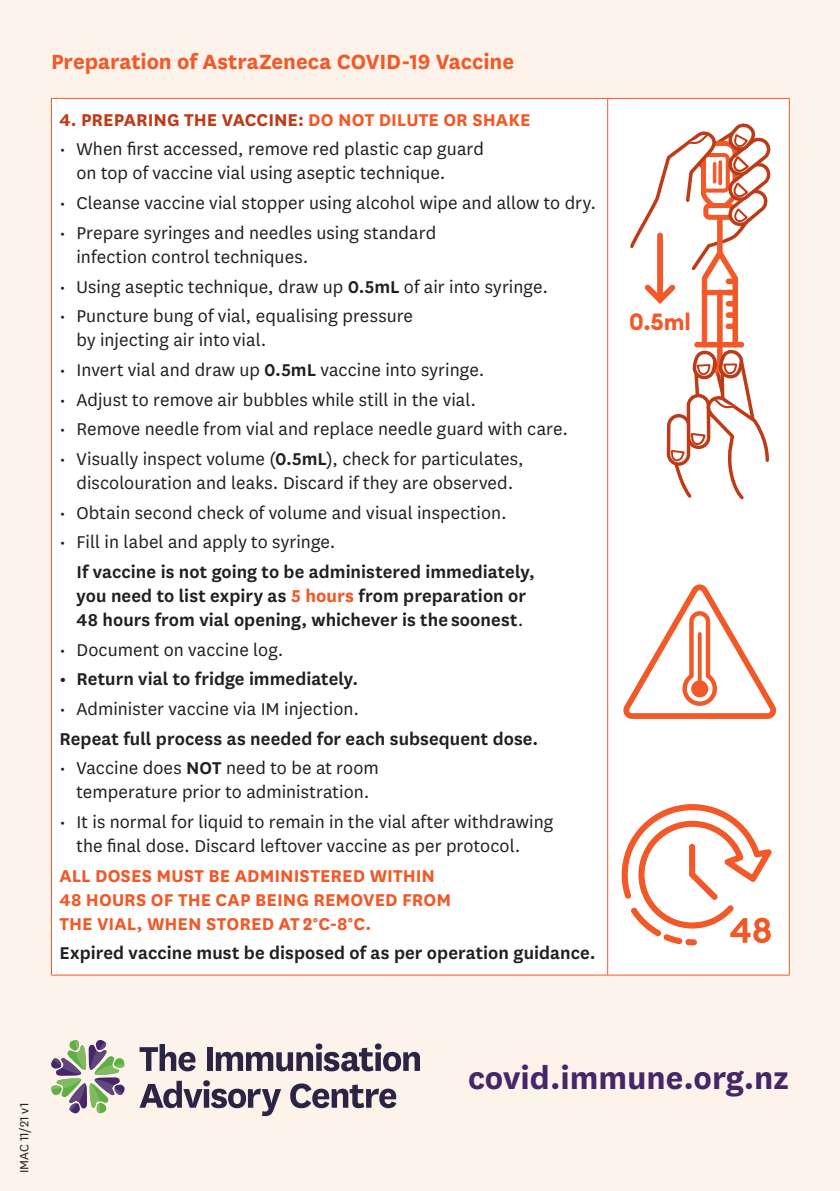
<style>
.page{position:relative;width:840px;height:1191px;background:#fff}
.page>*{position:absolute;margin:0;border:0;box-sizing:border-box;transform-origin:0 0}
.t1{font:700 36px "National";color:#452769}
.t2{font:700 24px "National";color:#f15929}
.t3{font:700 23.2px "Euclid Circular B";color:#f15929}
.t4{font:20px/24px "National";letter-spacing:.005em;color:#231f20}
.t5{font:600 20px/24px "National";letter-spacing:.005em;color:#231f20}
.t6{font:700 20px/24px "National";letter-spacing:.005em;color:#f15929}
.t7{font:700 20px "National";letter-spacing:.005em;color:#bd3b17}
.t8{font:14px "National";color:#231f20}
.s1{color:#f15929}
.s2{font-weight:600}
.s3{font-weight:700;color:#f15929}
.s4{font-weight:400}
</style>
<div class="page">
<div style="left:0;top:0;width:839px;height:1191px;background:#fdf3eb"></div>
<div style="left:52px;top:99px;width:736px;height:875px;background:#fff"></div>
<hr style="left:51px;top:98px;width:556px;height:1px;background:#f15929">
<hr style="left:51px;top:99px;width:1px;height:875px;background:#f15929">
<hr style="left:607px;top:98px;width:182px;height:1px;background:#f15929">
<hr style="left:607px;top:99px;width:1px;height:875px;background:#f15929">
<hr style="left:788px;top:99px;width:1px;height:875px;background:#f15929">
<hr style="left:51px;top:974px;width:556px;height:1px;background:#f15929">
<hr style="left:607px;top:974px;width:182px;height:1px;background:#f15929">
<svg style="left:628px;top:123px;width:141px;height:376px;background:#f7e0d9"></svg>
<svg style="left:656px;top:235px;width:6px;height:65px"></svg>
<svg style="left:623px;top:584px;width:152px;height:135px;background:#fcdfd6"></svg>
<svg style="left:621px;top:804px;width:150px;height:141px;background:#fbd9cf"></svg>
<svg style="left:51px;top:1039px;width:74px;height:75px"></svg>
<svg style="left:139px;top:1044px;width:56px;height:27px"></svg>
<div style="left:207px;top:1047px;width:6px;height:24px;background:#2b2445"></div>
<svg style="left:216px;top:1043px;width:204px;height:28px"></svg>
<svg style="left:139px;top:1080px;width:142px;height:36px"></svg>
<svg style="left:290px;top:1083px;width:106px;height:25px"></svg>
<p class="t2" style="left:51px;top:45px;width:464px">Preparation of AstraZeneca COVID-19 Vaccine</p>
<p class="t7" style="left:59px;top:105px;width:472px">4. PREPARING THE VACCINE: <span class="s1">DO NOT DILUTE OR SHAKE</span></p>
<p class="t4" style="left:76px;top:136px;width:409px;text-indent:-17px">• When first accessed, remove red plastic cap guard on top of vaccine vial using aseptic technique.</p>
<p class="t4" style="left:59px;top:190px;width:538px">• Cleanse vaccine vial stopper using alcohol wipe and allow to dry.</p>
<p class="t4" style="left:76px;top:220px;width:361px;text-indent:-17px">• Prepare syringes and needles using standard infection control techniques.</p>
<p class="t4" style="left:59px;top:273px;width:490px">• Using aseptic technique, draw up <span class="s2">0.5mL</span> of air into syringe.</p>
<p class="t4" style="left:76px;top:303px;width:338px;text-indent:-17px">• Puncture bung of vial, equalising pressure by injecting air into vial.</p>
<p class="t4" style="left:59px;top:357px;width:426px">• Invert vial and draw up <span class="s2">0.5mL</span> vaccine into syringe.</p>
<p class="t4" style="left:59px;top:386px;width:418px">• Adjust to remove air bubbles while still in the vial.</p>
<p class="t4" style="left:59px;top:416px;width:510px">• Remove needle from vial and replace needle guard with care.</p>
<p class="t4" style="left:59px;top:446px;width:465px;text-align:center">• Visually inspect volume (<span class="s2">0.5mL</span>), check for particulates, discolouration and leaks. Discard if they are observed.</p>
<p class="t4" style="left:59px;top:499px;width:448px">• Obtain second check of volume and visual inspection.</p>
<p class="t4" style="left:59px;top:529px;width:277px">• Fill in label and apply to syringe.</p>
<p class="t5" style="left:76px;top:558px;width:459px">If vaccine is not going to be administered immediately, you need to list expiry as <span class="s3">5 hours</span> from preparation or<br>48 hours from vial opening, whichever is the soonest<span class="s4">.</span></p>
<p class="t4" style="left:59px;top:636px;width:225px">• Document on vaccine log.</p>
<p class="t5" style="left:59px;top:666px;width:300px">• Return vial to fridge immediately.</p>
<p class="t4" style="left:59px;top:696px;width:301px">• Administer vaccine via IM injection.</p>
<p class="t5" style="left:59px;top:725px;width:480px">Repeat full process as needed for each subsequent dose.</p>
<p class="t4" style="left:59px;top:755px;width:321px;text-align:center">• Vaccine does <span class="s2">NOT</span> need to be at room temperature prior to administration.</p>
<p class="t4" style="left:76px;top:809px;width:478px;text-indent:-17px">• It is normal for liquid to remain in the vial after withdrawing the final dose. Discard leftover vaccine as per protocol.</p>
<p class="t6" style="left:59px;top:862px;width:393px">ALL DOSES MUST BE ADMINISTERED WITHIN<br>48 HOURS OF THE CAP BEING REMOVED FROM<br>THE VIAL, WHEN STORED AT 2°C-8°C.</p>
<p class="t5" style="left:59px;top:940px;width:537px">Expired vaccine must be disposed of as per operation guidance.</p>
<p class="t3" style="left:628px;top:307px;width:63px">0.5ml</p>
<p class="t8" style="left:15px;top:1173px;width:72px;rotate:-90deg">IMAC 11/21 v1</p>
<p class="t1" style="left:467px;top:1052px;width:322px">covid.immune.org.nz</p>
</div>
